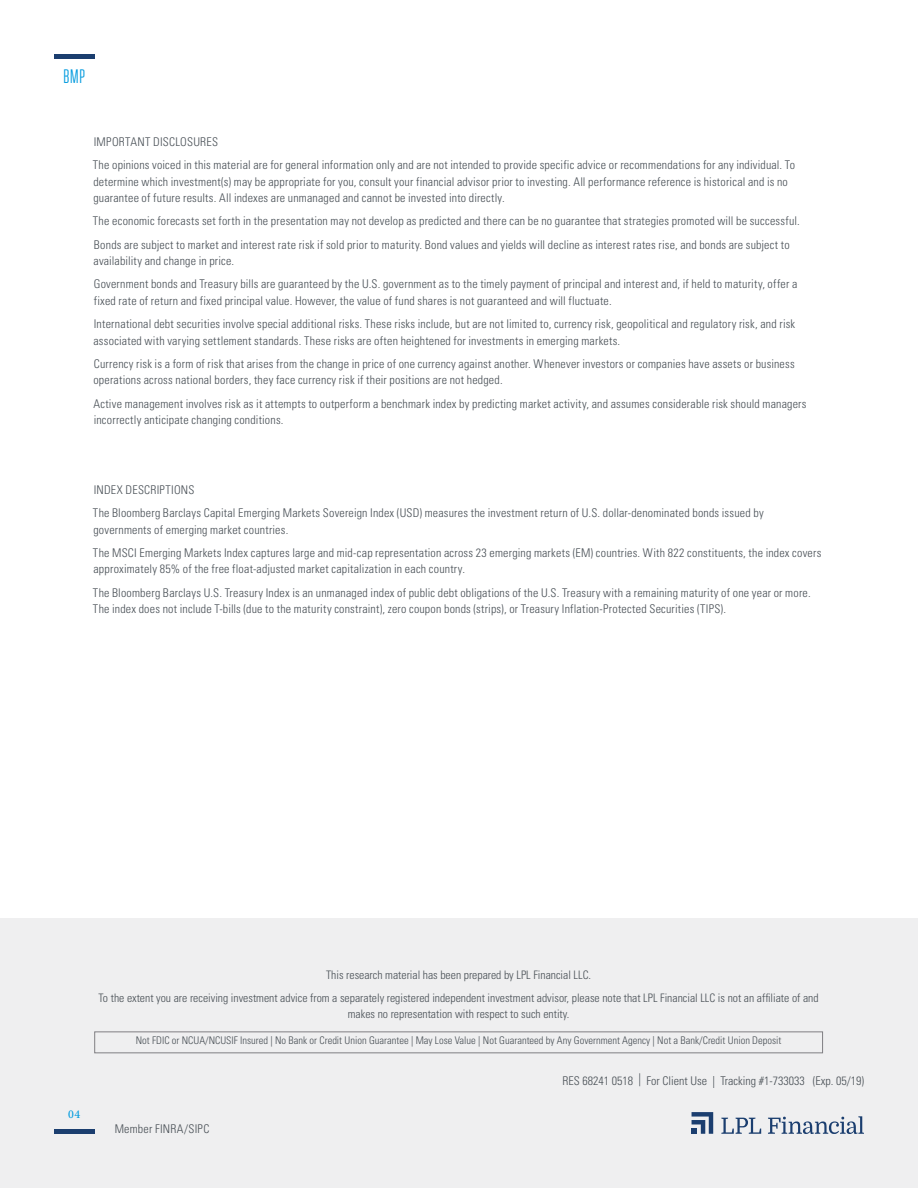
<style>
.page{position:relative;width:918px;height:1188px;background:#fff}
.page>*{position:absolute;margin:0;border:0;box-sizing:border-box;transform-origin:0 0}
.t1{font:19.5px "Tungsten Narrow";color:#009ade}
.t2{font:300 condensed 12px/23.2px "Univers LT Std";letter-spacing:.015em;color:#484f55}
.t3{font:500 12px "Minion Pro";color:#009ade}
.t4{font:300 condensed 11.7px/22.8px "Univers LT Std";color:#484f55;text-align:center}
.t5{font:300 condensed 10.5px "Univers LT Std";color:#484f55}
.s1{font-size:12.9px}
</style>
<div class="page">
<div style="left:0;top:918px;width:918px;height:270px;background:#efeff0"></div>
<div style="left:94px;top:1031px;width:729px;height:22px;border:1px solid #807f83"></div>
<hr style="left:54px;top:1130px;width:40px;height:4px;background:#1b3e6f">
<svg style="left:692px;top:1112px;width:21px;height:22px"></svg>
<svg style="left:721px;top:1118px;width:40px;height:16px"></svg>
<svg style="left:768px;top:1116px;width:96px;height:18px"></svg>
<hr style="left:54px;top:54px;width:40px;height:4px;background:#1b3e6f">
<h1 class="t1" style="left:63px;top:67px;width:23px">BMP</h1>
<p class="t2" style="left:93px;top:130px;width:704px">IMPORTANT DISCLOSURES<br>The opinions voiced in this material are for general information only and are not intended to provide specific advice or recommendations for any individual. To</p>
<p class="t2" style="left:93px;top:173px;width:696px;line-height:16.5px">determine which investment(s) may be appropriate for you, consult your financial advisor prior to investing. All performance reference is historical and is no guarantee of future results. All indexes are unmanaged and cannot be invested into directly.</p>
<p class="t2" style="left:93px;top:209px;width:708px">The economic forecasts set forth in the presentation may not develop as predicted and there can be no guarantee that strategies promoted will be successful.<br>Bonds are subject to market and interest rate risk if sold prior to maturity. Bond values and yields will decline as interest rates rise, and bonds are subject to</p>
<p class="t2" style="left:94px;top:249px;width:705px">availability and change in price.<br>Government bonds and Treasury bills are guaranteed by the U.S. government as to the timely payment of principal and interest and, if held to maturity, offer a</p>
<p class="t2" style="left:94px;top:289px;width:703px">fixed rate of return and fixed principal value. However, the value of fund shares is not guaranteed and will fluctuate.<br>International debt securities involve special additional risks. These risks include, but are not limited to, currency risk, geopolitical and regulatory risk, and risk</p>
<p class="t2" style="left:94px;top:329px;width:703px">associated with varying settlement standards. These risks are often heightened for investments in emerging markets.<br>Currency risk is a form of risk that arises from the change in price of one currency against another. Whenever investors or companies have assets or business</p>
<p class="t2" style="left:93px;top:368px;width:715px">operations across national borders, they face currency risk if their positions are not hedged.<br>Active management involves risk as it attempts to outperform a benchmark index by predicting market activity, and assumes considerable risk should managers</p>
<p class="t2" style="left:94px;top:408px;width:191px">incorrectly anticipate changing conditions.</p>
<p class="t2" style="left:93px;top:478px;width:672px">INDEX DESCRIPTIONS<br>The Bloomberg Barclays Capital Emerging Markets Sovereign Index (USD) measures the investment return of U.S. dollar-denominated bonds issued by</p>
<p class="t2" style="left:93px;top:518px;width:730px">governments of emerging market countries.<br>The MSCI Emerging Markets Index captures large and mid-cap representation across 23 emerging markets (EM) countries. With 822 constituents, the index covers</p>
<p class="t2" style="left:93px;top:557px;width:719px">approximately 85% of the free float-adjusted market capitalization in each country.<br>The Bloomberg Barclays U.S. Treasury Index is an unmanaged index of public debt obligations of the U.S. Treasury with a remaining maturity of one year or more.</p>
<p class="t2" style="left:93px;top:597px;width:635px">The index does not include T-bills (due to the maturity constraint), zero coupon bonds (strips), or Treasury Inflation-Protected Securities (TIPS).</p>
<p class="t3" style="left:68px;top:1106px;width:14px">04</p>
<p class="t4" style="left:99px;top:964px;width:722px">This research material has been prepared by LPL Financial LLC.<br>To the extent you are receiving investment advice from a separately registered independent investment advisor, please note that LPL Financial LLC is not an affiliate of and</p>
<p class="t4" style="left:348px;top:1003px;width:223px">makes no representation with respect to such entity.</p>
<p class="t5" style="left:136px;top:1034px;width:647px">Not FDIC or NCUA/NCUSIF Insured | No Bank or Credit Union Guarantee | May Lose Value | Not Guaranteed by Any Government Agency | Not a Bank/Credit Union Deposit</p>
<p class="t2" style="left:115px;top:1117px;width:96px">Member FINRA/SIPC</p>
<p class="t2" style="left:562px;top:1069px;width:303px">RES 68241 0518 <span class="s1">|</span> For Client Use | Tracking #1-733033 (Exp. 05/19)</p>
</div>
